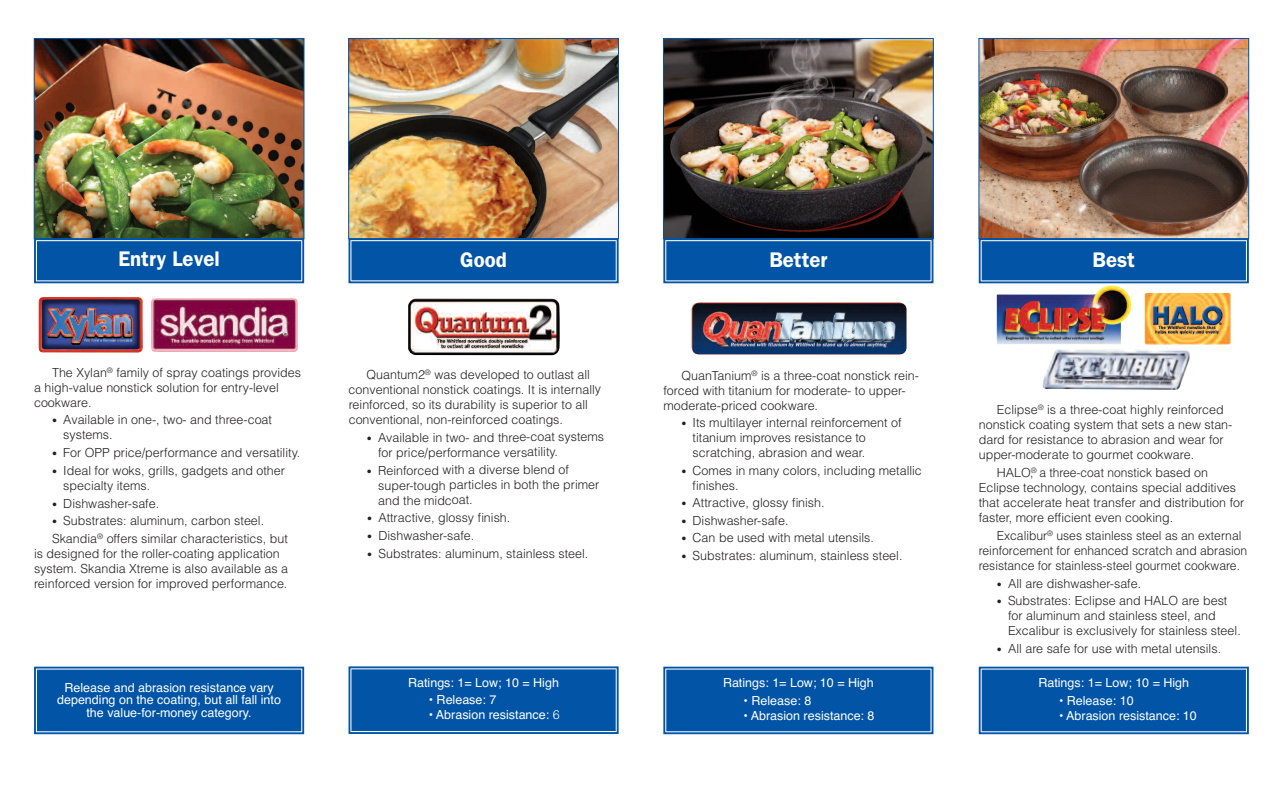
<style>
.page{position:relative;width:1283px;height:788px;background:#fff}
.page>*{position:absolute;margin:0;border:0;box-sizing:border-box;transform-origin:0 0}
.t1{font:600 21.25px "Franklin Gothic";color:#fff;scale:.96 1}
.t2{font:300 12.5px/15px "Helvetica";color:#231f20}
.t3{font:12.5px/12.5px "Helvetica";color:#fff;text-align:center}
.s1{font-size:10px}
.s2{font-weight:300}
</style>
<div class="page">
<img style="left:36px;top:40px;width:266px;height:197px">
<div style="left:34px;top:38px;width:270px;height:201px;border:1px solid #0154a6"></div>
<img style="left:39px;top:297px;width:104px;height:55px">
<img style="left:408px;top:298px;width:152px;height:57px">
<img style="left:691px;top:302px;width:215px;height:53px">
<img style="left:996px;top:285px;width:135px;height:59px">
<img style="left:350px;top:40px;width:266px;height:197px">
<div style="left:348px;top:38px;width:270px;height:201px;border:1px solid #0154a6"></div>
<img style="left:980px;top:40px;width:266px;height:197px">
<div style="left:978px;top:38px;width:270px;height:201px;border:1px solid #0154a6"></div>
<img style="left:1042px;top:349px;width:148px;height:41px">
<img style="left:1144px;top:293px;width:86px;height:52px">
<div style="left:352px;top:670px;width:263px;height:60px;background:#0154a6"></div>
<div style="left:348px;top:666px;width:270px;height:67px;border:2px solid #0154a6"></div>
<div style="left:352px;top:669px;width:263px;height:61px;border:1px solid #0154a6"></div>
<div style="left:38px;top:670px;width:262px;height:60px;background:#0154a6"></div>
<div style="left:34px;top:666px;width:270px;height:68px;border:2px solid #0154a6"></div>
<div style="left:37px;top:669px;width:264px;height:62px;border:1px solid #0154a6"></div>
<div style="left:667px;top:670px;width:262px;height:60px;background:#0154a6"></div>
<div style="left:663px;top:666px;width:270px;height:68px;border:2px solid #0154a6"></div>
<div style="left:666px;top:669px;width:264px;height:62px;border:1px solid #0154a6"></div>
<div style="left:982px;top:670px;width:263px;height:60px;background:#0154a6"></div>
<div style="left:978px;top:666px;width:270px;height:68px;border:2px solid #0154a6"></div>
<div style="left:982px;top:669px;width:263px;height:62px;border:1px solid #0154a6"></div>
<img style="left:665px;top:40px;width:266px;height:197px">
<div style="left:663px;top:38px;width:270px;height:201px;border:1px solid #0154a6"></div>
<img style="left:151px;top:298px;width:147px;height:54px">
<div style="left:982px;top:242px;width:263px;height:37px;background:#0154a6"></div>
<div style="left:978px;top:238px;width:270px;height:45px;border:2px solid #0154a6"></div>
<div style="left:982px;top:241px;width:263px;height:39px;border:1px solid #0154a6"></div>
<div style="left:667px;top:242px;width:262px;height:37px;background:#0154a6"></div>
<div style="left:663px;top:238px;width:270px;height:45px;border:2px solid #0154a6"></div>
<div style="left:666px;top:241px;width:264px;height:39px;border:1px solid #0154a6"></div>
<div style="left:352px;top:242px;width:263px;height:37px;background:#0154a6"></div>
<div style="left:348px;top:238px;width:270px;height:45px;border:2px solid #0154a6"></div>
<div style="left:352px;top:241px;width:263px;height:39px;border:1px solid #0154a6"></div>
<div style="left:38px;top:242px;width:262px;height:37px;background:#0154a6"></div>
<div style="left:34px;top:238px;width:270px;height:45px;border:2px solid #0154a6"></div>
<div style="left:37px;top:241px;width:264px;height:39px;border:1px solid #0154a6"></div>
<h1 class="t1" style="left:118px;top:246px;width:107px">Entry Level</h1>
<h1 class="t1" style="left:460px;top:247px;width:50px">Good</h1>
<h1 class="t1" style="left:769px;top:247px;width:62px">Better</h1>
<h1 class="t1" style="left:1092px;top:247px;width:46px">Best</h1>
<p class="t2" style="left:34px;top:364px;width:268px;text-indent:18px">The Xylan<sup>®</sup> family of spray coatings provides a high-value nonstick solution for entry-level cookware.</p>
<p class="t2" style="left:63px;top:412px;width:210px;text-indent:-11px"><span class="s1">•</span> Available in one-, two- and three-coat systems.</p>
<p class="t2" style="left:52px;top:444px;width:250px"><span class="s1">•</span> For OPP price/performance and versatility.</p>
<p class="t2" style="left:63px;top:462px;width:223px;text-indent:-11px"><span class="s1">•</span> Ideal for woks, grills, gadgets and other specialty items.</p>
<p class="t2" style="left:52px;top:495px;width:109px"><span class="s1">•</span> Dishwasher-safe.</p>
<p class="t2" style="left:52px;top:511px;width:237px;line-height:17.8px"><span class="s1">•</span> Substrates: aluminum, carbon steel.<br>Skandia<sup>®</sup> offers similar characteristics, but</p>
<p class="t2" style="left:34px;top:545px;width:256px">is designed for the roller-coating application system. Skandia Xtreme is also available as a reinforced version for improved performance.</p>
<p class="t2" style="left:348px;top:366px;width:254px;text-indent:18px">Quantum2<sup>®</sup> was developed to outlast all conventional nonstick coatings. It is internally reinforced, so its durability is superior to all conventional, non-reinforced coatings.</p>
<p class="t2" style="left:378px;top:429px;width:228px;text-indent:-11px"><span class="s1">•</span> Available in two- and three-coat systems for price/performance versatility.</p>
<p class="t2" style="left:378px;top:462px;width:223px;text-indent:-11px"><span class="s1">•</span> Reinforced with a diverse blend of super-tough particles in both the primer and the midcoat.</p>
<p class="t2" style="left:367px;top:509px;width:145px"><span class="s1">•</span> Attractive, glossy finish.</p>
<p class="t2" style="left:367px;top:527px;width:109px"><span class="s1">•</span> Dishwasher-safe.</p>
<p class="t2" style="left:367px;top:545px;width:223px"><span class="s1">•</span> Substrates: aluminum, stainless steel.</p>
<p class="t2" style="left:663px;top:367px;width:257px;text-indent:18px">QuanTanium<sup>®</sup> is a three-coat nonstick rein&shy;forced with titanium for moderate- to upper&shy;moderate-priced cookware.</p>
<p class="t2" style="left:692px;top:415px;width:210px;text-indent:-11px"><span class="s1">•</span> Its multilayer internal reinforcement of titanium improves resistance to scratching, abrasion and wear.</p>
<p class="t2" style="left:692px;top:462px;width:231px;text-indent:-11px"><span class="s1">•</span> Comes in many colors, including metallic finishes.</p>
<p class="t2" style="left:681px;top:495px;width:145px"><span class="s1">•</span> Attractive, glossy finish.</p>
<p class="t2" style="left:681px;top:512px;width:109px"><span class="s1">•</span> Dishwasher-safe.</p>
<p class="t2" style="left:681px;top:530px;width:194px"><span class="s1">•</span> Can be used with metal utensils.</p>
<p class="t2" style="left:681px;top:547px;width:223px"><span class="s1">•</span> Substrates: aluminum, stainless steel.</p>
<p class="t3" style="left:408px;top:676px;width:152px">Ratings: 1= Low; 10 = High</p>
<p class="t3" style="left:429px;top:693px;width:69px">• Release: 7</p>
<p class="t3" style="left:429px;top:708px;width:132px">• Abrasion resistance: <span class="s2">6</span></p>
<p class="t3" style="left:57px;top:681px;width:225px">Release and abrasion resistance vary depending on the coating, but all fall into the value-for-money category.</p>
<p class="t3" style="left:723px;top:676px;width:152px">Ratings: 1= Low; 10 = High</p>
<p class="t3" style="left:743px;top:694px;width:69px">• Release: 8</p>
<p class="t3" style="left:743px;top:709px;width:132px">• Abrasion resistance: 8</p>
<p class="t2" style="left:978px;top:402px;width:255px;text-indent:18px">Eclipse<sup>®</sup> is a three-coat highly reinforced nonstick coating system that sets a new stan&shy;dard for resistance to abrasion and wear for upper-moderate to gourmet cookware.</p>
<p class="t2" style="left:978px;top:464px;width:267px;text-indent:18px">HALO<sup>®</sup>, a three-coat nonstick based on Eclipse technology, contains special additives that accelerate heat transfer and distribution for faster, more efficient even cooking.</p>
<p class="t2" style="left:978px;top:527px;width:270px;text-indent:18px">Excalibur<sup>®</sup> uses stainless steel as an external reinforcement for enhanced scratch and abrasion resistance for stainless-steel gourmet cookware.</p>
<p class="t2" style="left:996px;top:575px;width:146px"><span class="s1">•</span> All are dishwasher-safe.</p>
<p class="t2" style="left:1008px;top:592px;width:234px;text-indent:-11px"><span class="s1">•</span> Substrates: Eclipse and HALO are best for aluminum and stainless steel, and<br>Excalibur is exclusively for stainless steel.</p>
<p class="t2" style="left:996px;top:640px;width:226px"><span class="s1">•</span> All are safe for use with metal utensils.</p>
<p class="t3" style="left:1038px;top:676px;width:152px">Ratings: 1= Low; 10 = High</p>
<p class="t3" style="left:1059px;top:694px;width:76px">• Release: 10</p>
<p class="t3" style="left:1059px;top:709px;width:139px">• Abrasion resistance: 10</p>
</div>
